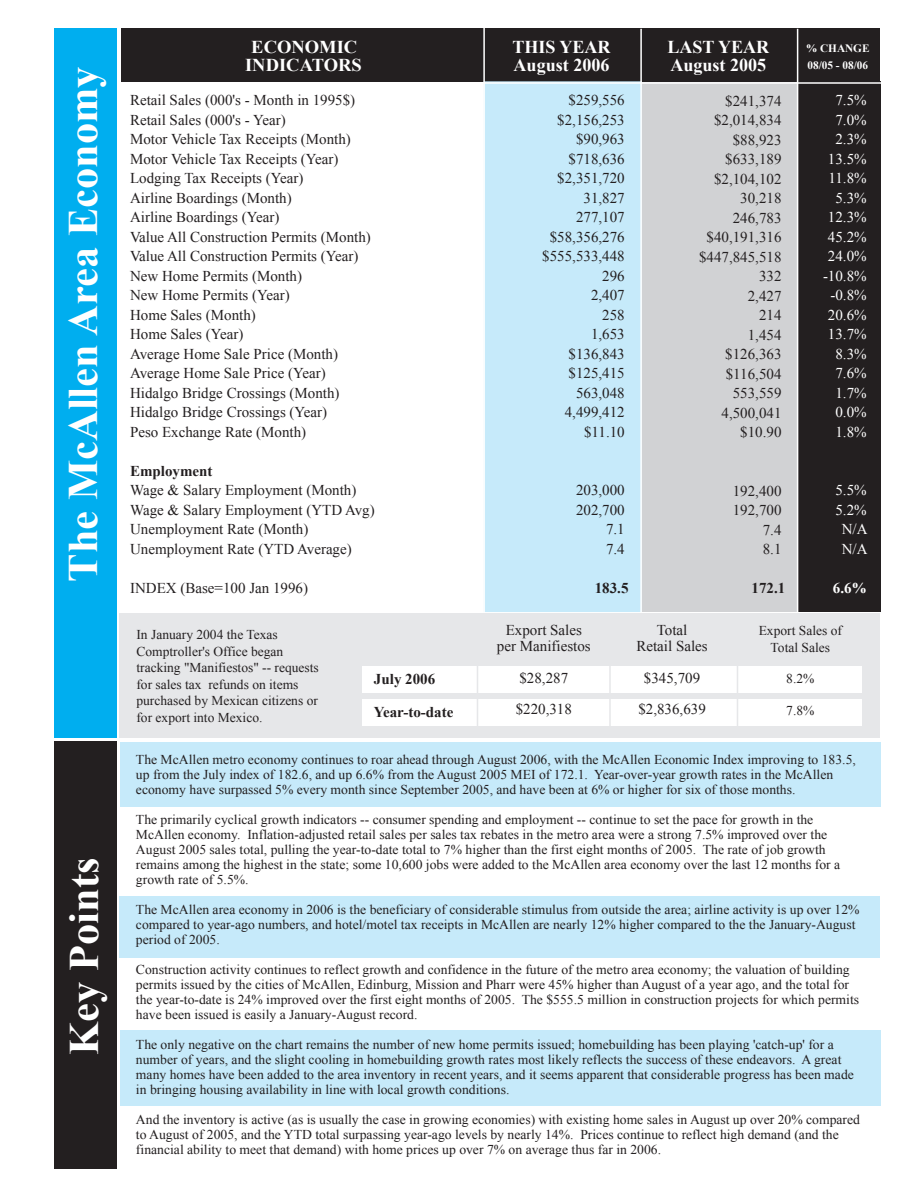
<style>
.page{position:relative;width:918px;height:1188px;background:#fff}
.page>*{position:absolute;margin:0;border:0;box-sizing:border-box;transform-origin:0 0}
.t1{font:700 42px "Times New Roman";color:#fff}
.t2{font:700 18px/18px "Times New Roman";color:#fff}
.t3{font:15px/19.5px "Times New Roman";color:#231f20;text-align:right}
.t4{font:15px/19.5px "Times New Roman";color:#fff;text-align:right}
.t5{font:700 15px "Times New Roman";color:#231f20}
.t6{font:700 15px "Times New Roman";color:#fff}
.t7{font:13.5px/15px "Times New Roman";color:#231f20}
.t8{font:700 11.25px/17px "Times New Roman";color:#fff}
.s1{font-weight:700}
</style>
<div class="page">
<div style="left:121px;top:1030px;width:760px;height:75px;background:#c6eafa"></div>
<div style="left:120px;top:742px;width:760px;height:65px;background:#c6eafa"></div>
<div style="left:120px;top:896px;width:760px;height:61px;background:#c6eafa"></div>
<div style="left:54px;top:28px;width:63px;height:709px;background:#00aeef"></div>
<div style="left:798px;top:81px;width:82px;height:531px;background:#231f20"></div>
<div style="left:121px;top:28px;width:759px;height:54px;background:#231f20"></div>
<div style="left:642px;top:82px;width:156px;height:530px;background:#d1d2d4"></div>
<div style="left:484px;top:81px;width:158px;height:531px;background:#c6eafa"></div>
<hr style="left:640px;top:29px;width:2px;height:601px;background:#fff">
<hr style="left:797px;top:29px;width:1px;height:600px;background:#fff">
<hr style="left:483px;top:27px;width:2px;height:601px;background:#fff">
<hr style="left:484px;top:82px;width:402px;height:2px;background:#fff">
<div style="left:54px;top:741px;width:63px;height:428px;background:#231f20"></div>
<div style="left:119px;top:614px;width:761px;height:124px;background:#e6e7e9"></div>
<div style="left:362px;top:699px;width:499px;height:27px;background:#fff"></div>
<div style="left:362px;top:666px;width:499px;height:27px;background:#fff"></div>
<hr style="left:609px;top:657px;width:2px;height:81px;background:#e6e7e9">
<hr style="left:477px;top:657px;width:1px;height:81px;background:#e6e7e9">
<hr style="left:737px;top:657px;width:1px;height:81px;background:#e6e7e9">
<p class="t1" style="left:54px;top:582px;width:517px;rotate:-90deg">The McAllen Area Economy</p>
<p class="t1" style="left:55px;top:1055px;width:199px;rotate:-90deg">Key Points</p>
<p class="t2" style="left:512px;top:37px;width:100px">THIS YEAR<br>August 2006</p>
<p class="t2" style="left:667px;top:37px;width:103px">LAST YEAR<br>August 2005</p>
<p class="t2" style="left:245px;top:37px;width:118px;text-align:center">ECONOMIC<br>INDICATORS</p>
<p class="t8" style="left:806px;top:40px;width:65px">% CHANGE<br>08/05 - 08/06</p>
<p class="t3" style="left:130px;top:90px;width:242px;text-align:left">Retail Sales (000's - Month in 1995$)<br>Retail Sales (000's - Year)<br>Motor Vehicle Tax Receipts (Month)<br>Motor Vehicle Tax Receipts (Year)<br>Lodging Tax Receipts (Year)<br>Airline Boardings (Month)<br>Airline Boardings (Year)<br>Value All Construction Permits (Month)<br>Value All Construction Permits (Year)<br>New Home Permits (Month)<br>New Home Permits (Year)<br>Home Sales (Month)<br>Home Sales (Year)<br>Average Home Sale Price (Month)<br>Average Home Sale Price (Year)<br>Hidalgo Bridge Crossings (Month)<br>Hidalgo Bridge Crossings (Year)<br>Peso Exchange Rate (Month)</p>
<p class="t3" style="left:130px;top:461px;width:246px;text-align:left"><span class="s1">Employment<br></span>Wage &amp; Salary Employment (Month)<br>Wage &amp; Salary Employment (YTD Avg)<br>Unemployment Rate (Month)<br>Unemployment Rate (YTD Average)</p>
<p class="t3" style="left:130px;top:578px;width:180px">INDEX (Base=100 Jan 1996)</p>
<p class="t7" style="left:136px;top:626px;width:184px;line-height:16.5px">In January 2004 the Texas<br>Comptroller's Office began tracking "Manifiestos" -- requests for sales tax refunds on items purchased by Mexican citizens or for export into Mexico.</p>
<p class="t5" style="left:374px;top:668px;width:63px">July 2006</p>
<p class="t5" style="left:374px;top:701px;width:81px">Year-to-date</p>
<p class="t3" style="left:542px;top:90px;width:84px">$259,556 $2,156,253 $90,963 $718,636 $2,351,720<br>31,827<br>277,107 $58,356,276 $555,533,448<br>296<br>2,407<br>258<br>1,653 $136,843 $125,415<br>563,048<br>4,499,412 $11.10</p>
<p class="t3" style="left:699px;top:91px;width:84px">$241,374 $2,014,834 $88,923 $633,189 $2,104,102<br>30,218<br>246,783 $40,191,316 $447,845,518<br>332<br>2,427<br>214<br>1,454 $126,363 $116,504<br>553,559<br>4,500,041 $10.90</p>
<p class="t4" style="left:823px;top:90px;width:45px">7.5%<br>7.0%<br>2.3%<br>13.5%<br>11.8%<br>5.3%<br>12.3%<br>45.2%<br>24.0% -10.8% -0.8%<br>20.6%<br>13.7%<br>8.3%<br>7.6%<br>1.7%<br>0.0%<br>1.8%</p>
<p class="t3" style="left:576px;top:480px;width:50px">203,000<br>202,700<br>7.1<br>7.4</p>
<p class="t5" style="left:595px;top:577px;width:35px">183.5</p>
<p class="t3" style="left:497px;top:621px;width:95px;line-height:16.5px;text-align:center">Export Sales per Manifiestos</p>
<p class="t3" style="left:516px;top:662px;width:58px;line-height:31.5px;text-align:left">$28,287 $220,318</p>
<p class="t3" style="left:636px;top:621px;width:73px;line-height:16.5px;text-align:center">Total<br>Retail Sales</p>
<p class="t3" style="left:638px;top:662px;width:69px;line-height:31.5px;text-align:center">$345,709 $2,836,639</p>
<p class="t3" style="left:733px;top:481px;width:50px">192,400<br>192,700<br>7.4<br>8.1</p>
<p class="t5" style="left:752px;top:578px;width:35px">172.1</p>
<p class="t4" style="left:835px;top:480px;width:34px;text-align:center">5.5%<br>5.2%<br>N/A<br>N/A</p>
<p class="t6" style="left:833px;top:578px;width:35px">6.6%</p>
<p class="t7" style="left:759px;top:622px;width:85px;line-height:16.5px;text-align:center">Export Sales of<br>Total Sales</p>
<p class="t7" style="left:786px;top:671px;width:30px">8.2%</p>
<p class="t7" style="left:786px;top:703px;width:30px">7.8%</p>
<p class="t7" style="left:136px;top:752px;width:721px">The McAllen metro economy continues to roar ahead through August 2006, with the McAllen Economic Index improving to 183.5, up from the July index of 182.6, and up 6.6% from the August 2005 MEI of 172.1. Year-over-year growth rates in the McAllen economy have surpassed 5% every month since September 2005, and have been at 6% or higher for six of those months.</p>
<p class="t7" style="left:136px;top:812px;width:706px">The primarily cyclical growth indicators -- consumer spending and employment -- continue to set the pace for growth in the McAllen economy. Inflation-adjusted retail sales per sales tax rebates in the metro area were a strong 7.5% improved over the August 2005 sales total, pulling the year-to-date total to 7% higher than the first eight months of 2005. The rate of job growth remains among the highest in the state; some 10,600 jobs were added to the McAllen area economy over the last 12 months for a growth rate of 5.5%.</p>
<p class="t7" style="left:136px;top:902px;width:725px">The McAllen area economy in 2006 is the beneficiary of considerable stimulus from outside the area; airline activity is up over 12% compared to year-ago numbers, and hotel/motel tax receipts in McAllen are nearly 12% higher compared to the the January-August period of 2005.</p>
<p class="t7" style="left:136px;top:962px;width:725px">Construction activity continues to reflect growth and confidence in the future of the metro area economy; the valuation of building permits issued by the cities of McAllen, Edinburg, Mission and Pharr were 45% higher than August of a year ago, and the total for the year-to-date is 24% improved over the first eight months of 2005. The $555.5 million in construction projects for which permits have been issued is easily a January-August record.</p>
<p class="t7" style="left:136px;top:1037px;width:719px">The only negative on the chart remains the number of new home permits issued; homebuilding has been playing 'catch-up' for a number of years, and the slight cooling in homebuilding growth rates most likely reflects the success of these endeavors. A great many homes have been added to the area inventory in recent years, and it seems apparent that considerable progress has been made in bringing housing availability in line with local growth conditions.</p>
<p class="t7" style="left:136px;top:1112px;width:726px">And the inventory is active (as is usually the case in growing economies) with existing home sales in August up over 20% compared to August of 2005, and the YTD total surpassing year-ago levels by nearly 14%. Prices continue to reflect high demand (and the financial ability to meet that demand) with home prices up over 7% on average thus far in 2006.</p>
</div>
